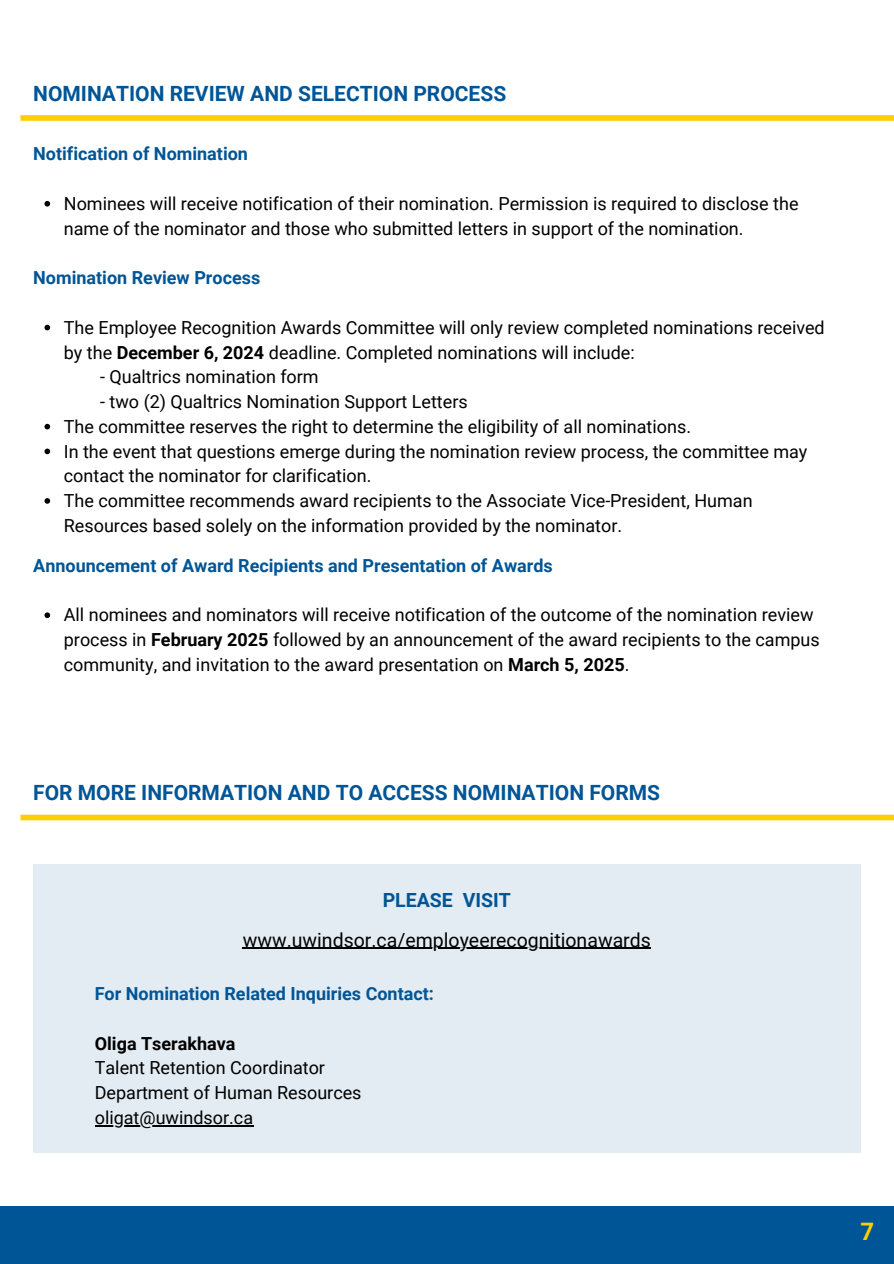
<style>
.page{position:relative;width:894px;height:1264px;background:#fff}
.page>*{position:absolute;margin:0;border:0;box-sizing:border-box;transform-origin:0 0}
.t1{font:700 24px "Roboto";color:#ffce00}
.t2{font:700 21px "Roboto";color:#005596}
.t3{font:19.5px "Roboto";color:#000}
.t4{font:700 19.5px "Roboto";color:#005596}
.t5{font:18px/24.8px "Roboto";color:#000}
.t6{font:700 18px "Roboto";color:#005596}
.t7{font:700 18px "Roboto";color:#000}
.s1{font-weight:700}
</style>
<div class="page">
<div style="left:0;top:1206px;width:893px;height:57px;background:#005596"></div>
<div style="left:33px;top:864px;width:827px;height:288px;background:#e3ecf3"></div>
<div style="left:20px;top:814px;width:873px;height:6px;background:#ffce00"></div>
<hr style="left:242px;top:947px;width:408px;height:2px;background:#000">
<hr style="left:95px;top:1124px;width:158px;height:2px;background:#000">
<div style="left:20px;top:115px;width:873px;height:6px;background:#ffce00"></div>
<svg style="left:44px;top:201px;width:6px;height:5px"></svg>
<svg style="left:44px;top:325px;width:6px;height:5px"></svg>
<svg style="left:44px;top:424px;width:6px;height:5px"></svg>
<svg style="left:44px;top:448px;width:6px;height:6px"></svg>
<svg style="left:44px;top:498px;width:6px;height:5px"></svg>
<svg style="left:44px;top:612px;width:6px;height:6px"></svg>
<p class="t2" style="left:33px;top:81px;width:474px">NOMINATION REVIEW AND SELECTION PROCESS</p>
<h3 class="t6" style="left:33px;top:144px;width:216px">Notification of Nomination</h3>
<p class="t5" style="left:64px;top:191px;width:736px">Nominees will receive notification of their nomination. Permission is required to disclose the name of the nominator and those who submitted letters in support of the nomination.</p>
<h1 class="t6" style="left:33px;top:267px;width:228px">Nomination Review Process</h1>
<h1 class="t5" style="left:64px;top:315px;width:762px">The Employee Recognition Awards Committee will only review completed nominations received by the <span class="s1">December 6, 2024</span> deadline. Completed nominations will include:</h1>
<h3 class="t5" style="left:100px;top:365px;width:220px">- Qualtrics nomination form</h3>
<p class="t5" style="left:100px;top:389px;width:369px">- two (2) Qualtrics Nomination Support Letters</p>
<p class="t5" style="left:64px;top:414px;width:628px">The committee reserves the right to determine the eligibility of all nominations.</p>
<p class="t5" style="left:64px;top:439px;width:745px">In the event that questions emerge during the nomination review process, the committee may contact the nominator for clarification.</p>
<p class="t5" style="left:64px;top:488px;width:690px">The committee recommends award recipients to the Associate Vice-President, Human<br>Resources based solely on the information provided by the nominator.</p>
<h2 class="t6" style="left:33px;top:555px;width:521px">Announcement of Award Recipients and Presentation of Awards</h2>
<p class="t5" style="left:64px;top:603px;width:757px">All nominees and nominators will receive notification of the outcome of the nomination review process in <span class="s1">February 2025</span> followed by an announcement of the award recipients to the campus community, and invitation to the award presentation on <span class="s1">March 5, 2025</span>.</p>
<p class="t2" style="left:33px;top:781px;width:628px">FOR MORE INFORMATION AND TO ACCESS NOMINATION FORMS</p>
<h3 class="t4" style="left:382px;top:888px;width:130px">PLEASE VISIT</h3>
<p class="t3" style="left:242px;top:928px;width:409px">www.uwindsor.ca/employeerecognitionawards</p>
<h3 class="t6" style="left:95px;top:983px;width:340px">For Nomination Related Inquiries Contact:</h3>
<p class="t7" style="left:95px;top:1032px;width:142px">Oliga Tserakhava</p>
<p class="t5" style="left:95px;top:1055px;width:232px">Talent Retention Coordinator</p>
<p class="t5" style="left:95px;top:1080px;width:268px">Department of Human Resources</p>
<p class="t5" style="left:95px;top:1105px;width:160px">oligat@uwindsor.ca</p>
<h1 class="t1" style="left:860px;top:1218px;width:15px">7</h1>
</div>
